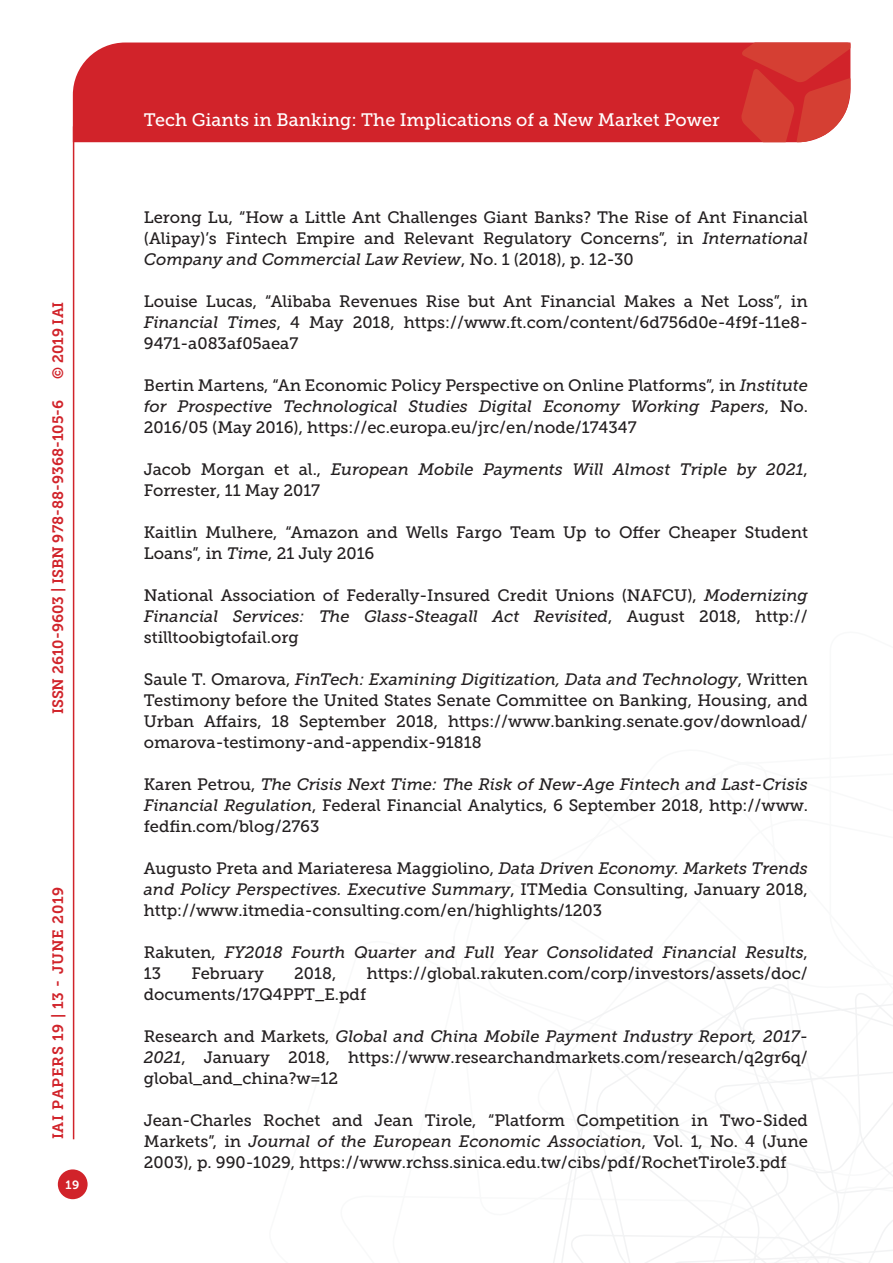
<style>
.page{position:relative;width:893px;height:1263px;background:#fff}
.page>*{position:absolute;margin:0;border:0;box-sizing:border-box;transform-origin:0 0}
.t1{font:18px "Museo Slab 500";color:#fff}
.Testo{font:16.5px/21px "Museo Slab 500";color:#231f20;text-align:justify}
.Testo-2{font:italic 16.5px/21px "Museo Slab 500";color:#231f20}
.t2{font:15px "Museo Slab 700";color:#d1232a}
.t3{font:15px "Museo Slab 700";letter-spacing:.05em;color:#d1232a}
.t4{font:12px "Museo Slab 700";color:#fff}
.s1{font-style:italic}
.s2{font-style:normal}
</style>
<div class="page">
<svg style="left:553px;top:960px;width:340px;height:303px"></svg>
<div style="left:73px;top:43px;width:668px;height:99px;background:#d1232a"></div>
<svg style="left:741px;top:43px;width:109px;height:99px;background:#d6413a"></svg>
<div style="left:58px;top:1169px;width:30px;height:30px;background:#d1232a;border-radius:50%"></div>
<hr style="left:73px;top:126px;width:1px;height:1013px;background:#d1232a">
<p class="t2" style="left:50px;top:379px;width:79px;rotate:-90deg">© 2019 IAI</p>
<p class="t2" style="left:49px;top:714px;width:316px;rotate:-90deg">ISSN 2610-9603 | ISBN 978-88-9368-105-6</p>
<p class="t3" style="left:50px;top:1139px;width:254px;rotate:-90deg">IAI PAPERS 19 | 13 - JUNE 2019</p>
<p class="t4" style="left:66px;top:1178px;width:15px">19</p>
<p class="t1" style="left:144px;top:110px;width:577px">Tech Giants in Banking: The Implications of a New Market Power</p>
<p class="Testo" style="left:144px;top:207px;width:666px">Lerong Lu, “How a Little Ant Challenges Giant Banks? The Rise of Ant Financial (Alipay)’s Fintech Empire and Relevant Regulatory Concerns”, in <span class="s1">International Company and Commercial Law Review</span>, No. 1 (2018), p. 12-30</p>
<p class="Testo" style="left:144px;top:291px;width:666px">Louise Lucas, “Alibaba Revenues Rise but Ant Financial Makes a Net Loss”, in <span class="s1">Financial Times</span>, 4 May 2018, https://www.ft.com/content/6d756d0e-4f9f-11e8- 9471-a083af05aea7</p>
<p class="Testo" style="left:144px;top:375px;width:666px">Bertin Martens, “An Economic Policy Perspective on Online Platforms”, in <span class="s1">Institute for Prospective Technological Studies Digital Economy Working Papers</span>, No.<br>2016/05 (May 2016), https://ec.europa.eu/jrc/en/node/174347</p>
<p class="Testo-2" style="left:144px;top:459px;width:666px"><span class="s2">Jacob Morgan et al.,</span> European Mobile Payments Will Almost Triple by 2021<span class="s2">,<br>Forrester, 11 May 2017</span></p>
<p class="Testo" style="left:144px;top:522px;width:666px">Kaitlin Mulhere, “Amazon and Wells Fargo Team Up to Offer Cheaper Student<br>Loans”, in <span class="s1">Time</span>, 21 July 2016</p>
<p class="Testo" style="left:144px;top:585px;width:666px">National Association of Federally-Insured Credit Unions (NAFCU), <span class="s1">Modernizing Financial Services: The Glass-Steagall Act Revisited</span>, August 2018, http:// stilltoobigtofail.org</p>
<p class="Testo" style="left:144px;top:669px;width:666px">Saule T. Omarova, <span class="s1">FinTech: Examining Digitization, Data and Technology</span>, Written Testimony before the United States Senate Committee on Banking, Housing, and Urban Affairs, 18 September 2018, https://www.banking.senate.gov/download/ omarova-testimony-and-appendix-91818</p>
<p class="Testo" style="left:144px;top:774px;width:666px">Karen Petrou, <span class="s1">The Crisis Next Time: The Risk of New-Age Fintech and Last-Crisis Financial Regulation</span>, Federal Financial Analytics, 6 September 2018, http://www. fedfin.com/blog/2763</p>
<p class="Testo" style="left:144px;top:858px;width:666px">Augusto Preta and Mariateresa Maggiolino, <span class="s1">Data Driven Economy. Markets Trends and Policy Perspectives. Executive Summary</span>, ITMedia Consulting, January 2018, http://www.itmedia-consulting.com/en/highlights/1203</p>
<p class="Testo-2" style="left:144px;top:942px;width:666px"><span class="s2">Rakuten,</span> FY2018 Fourth Quarter and Full Year Consolidated Financial Results<span class="s2">,<br>13</span></p>
<p class="Testo" style="left:192px;top:963px;width:74px">February</p>
<p class="Testo" style="left:294px;top:963px;width:44px">2018,</p>
<p class="Testo" style="left:367px;top:963px;width:443px">https://global.rakuten.com/corp/investors/assets/doc/</p>
<p class="Testo" style="left:144px;top:984px;width:224px">documents/17Q4PPT_E.pdf</p>
<p class="Testo" style="left:144px;top:1026px;width:666px">Research and Markets, <span class="s1">Global and China Mobile Payment Industry Report, 2017- 2021</span>, January 2018, https://www.researchandmarkets.com/research/q2gr6q/ global_and_china?w=12</p>
<p class="Testo" style="left:144px;top:1110px;width:666px">Jean-Charles Rochet and Jean Tirole, “Platform Competition in Two-Sided Markets”, in <span class="s1">Journal of the European Economic Association</span>, Vol. 1, No. 4 (June 2003), p. 990-1029, https://www.rchss.sinica.edu.tw/cibs/pdf/RochetTirole3.pdf</p>
</div>
